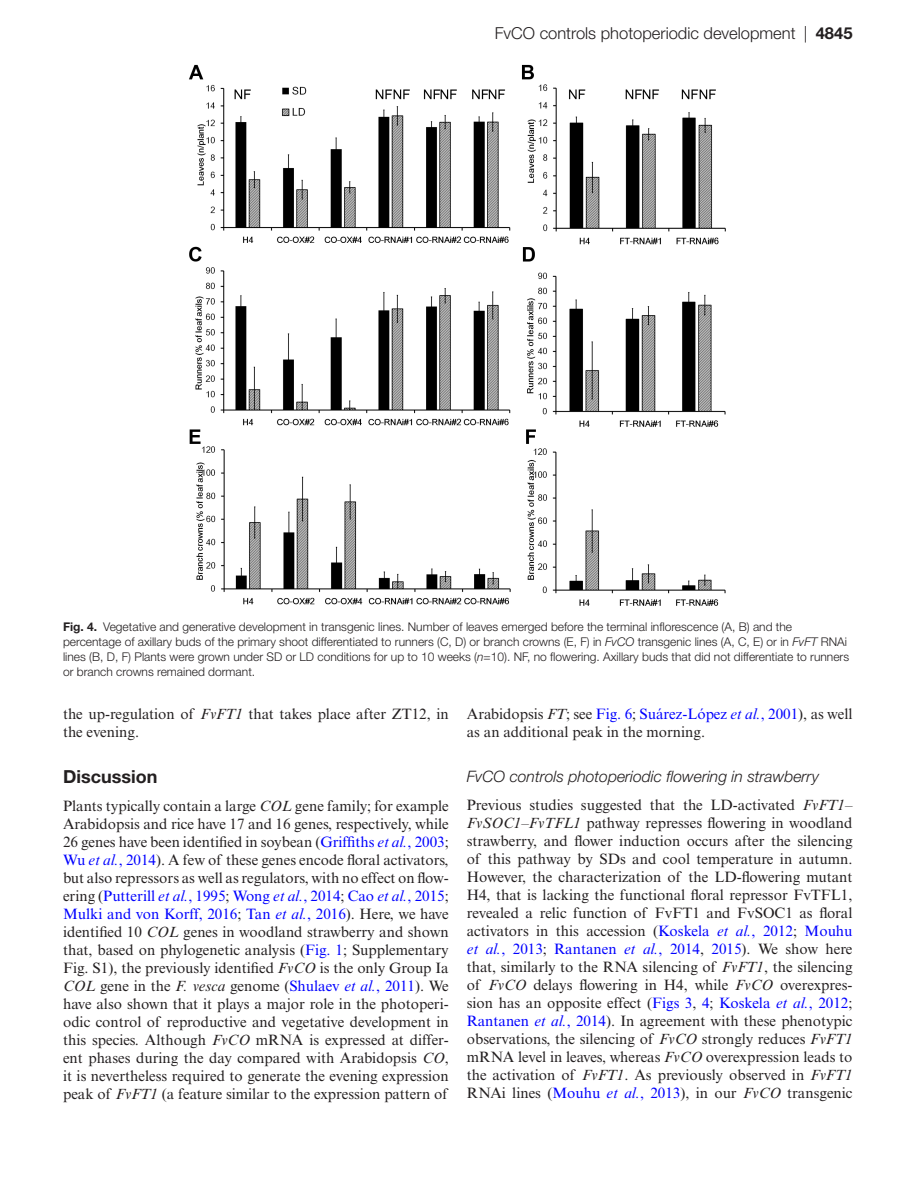
<style>
.page{position:relative;width:919px;height:1187px;background:#fff}
.page>*{position:absolute;margin:0;border:0;box-sizing:border-box;transform-origin:0 0}
.t1{font:700 18px "Helvetica Neue LT Std";color:#231f20}
.t2{font:300 16.5px "Helvetica Neue LT Std";color:#231f20}
.t3{font:italic 300 15.75px "Helvetica Neue LT Std";color:#231f20}
.t4{font:15px/18px "Times New Roman MT Std";color:#231f20}
.t5{font:300 12px/15px "Helvetica Neue LT Std";color:#231f20}
.s1{font-weight:700}
.s2{font-style:italic}
.s3{color:#00f}
.s4{font-style:italic;color:#00f}
</style>
<div class="page">
<img style="left:189px;top:64px;width:537px;height:542px">
<p class="t2" style="left:494px;top:23px;width:359px">FvCO controls photoperiodic development | <span class="s1">4845</span></p>
<p class="t5" style="left:63px;top:619px;width:787px"><span class="s1">Fig. 4.</span> Vegetative and generative development in transgenic lines. Number of leaves emerged before the terminal inflorescence (A, B) and the percentage of axillary buds of the primary shoot differentiated to runners (C, D) or branch crowns (E, F) in <span class="s2">FvCO</span> transgenic lines (A, C, E) or in <span class="s2">FvFT</span> RNAi lines (B, D, F) Plants were grown under SD or LD conditions for up to 10 weeks (<span class="s2">n</span>=10). NF, no flowering. Axillary buds that did not differentiate to runners or branch crowns remained dormant.</p>
<p class="t4" style="left:63px;top:704px;width:387px">the up-regulation of <span class="s2">FvFT1</span> that takes place after ZT12, in the evening.</p>
<p class="t1" style="left:63px;top:765px;width:96px">Discussion</p>
<p class="t4" style="left:63px;top:797px;width:387px;text-align:justify">Plants typically contain a large <span class="s2">COL</span> gene family; for example Arabidopsis and rice have 17 and 16 genes, respectively, while 26 genes have been identified in soybean (<span class="s3">Griffiths</span> <span class="s4">et al.</span><span class="s3">, 2003</span>; <span class="s3">Wu</span> <span class="s4">et al.</span><span class="s3">, 2014</span>). A few of these genes encode floral activators, but also repressors as well as regulators, with no effect on flow&shy;ering (<span class="s3">Putterill</span> <span class="s4">et al.</span><span class="s3">, 1995</span>; <span class="s3">Wong</span> <span class="s4">et al.</span><span class="s3">, 2014</span>; <span class="s3">Cao</span> <span class="s4">et al.</span><span class="s3">, 2015</span>; <span class="s3">Mulki and von Korff, 2016</span>; <span class="s3">Tan</span> <span class="s4">et al.</span><span class="s3">, 2016</span>). Here, we have identified 10 <span class="s2">COL</span> genes in woodland strawberry and shown that, based on phylogenetic analysis (<span class="s3">Fig. 1</span>; Supplementary Fig. S1), the previously identified <span class="s2">FvCO</span> is the only Group Ia <span class="s2">COL</span> gene in the <span class="s2">F. vesca</span> genome (<span class="s3">Shulaev</span> <span class="s4">et al.</span><span class="s3">, 2011</span>). We have also shown that it plays a major role in the photoperi&shy;odic control of reproductive and vegetative development in this species. Although <span class="s2">FvCO</span> mRNA is expressed at differ&shy;ent phases during the day compared with Arabidopsis <span class="s2">CO</span>, it is nevertheless required to generate the evening expression peak of <span class="s2">FvFT1</span> (a feature similar to the expression pattern of</p>
<p class="t4" style="left:467px;top:704px;width:387px">Arabidopsis <span class="s2">FT</span>; see <span class="s3">Fig. 6</span>; <span class="s3">Suárez-López</span> <span class="s4">et al.</span><span class="s3">, 2001</span>), as well as an additional peak in the morning.</p>
<p class="t3" style="left:466px;top:766px;width:354px">FvCO controls photoperiodic flowering in strawberry</p>
<p class="t4" style="left:466px;top:796px;width:387px;text-align:justify">Previous studies suggested that the LD-activated <span class="s2">FvFT1</span>– <span class="s2">FvSOC1</span>–<span class="s2">FvTFL1</span> pathway represses flowering in woodland strawberry, and flower induction occurs after the silencing of this pathway by SDs and cool temperature in autumn.<br>However, the characterization of the LD-flowering mutant H4, that is lacking the functional floral repressor FvTFL1, revealed a relic function of FvFT1 and FvSOC1 as floral activators in this accession (<span class="s3">Koskela</span> <span class="s4">et al.</span><span class="s3">, 2012</span>; <span class="s3">Mouhu </span><span class="s4">et al.</span><span class="s3">, 2013</span>; <span class="s3">Rantanen</span> <span class="s4">et al.</span><span class="s3">, 2014</span>, <span class="s3">2015</span>). We show here that, similarly to the RNA silencing of <span class="s2">FvFT1</span>, the silencing of <span class="s2">FvCO</span> delays flowering in H4, while <span class="s2">FvCO</span> overexpres&shy;sion has an opposite effect (<span class="s3">Figs 3</span>, <span class="s3">4</span>; <span class="s3">Koskela</span> <span class="s4">et al.</span><span class="s3">, 2012</span>; <span class="s3">Rantanen</span> <span class="s4">et al.</span><span class="s3">, 2014</span>). In agreement with these phenotypic observations, the silencing of <span class="s2">FvCO</span> strongly reduces <span class="s2">FvFT1 </span>mRNA level in leaves, whereas <span class="s2">FvCO</span> overexpression leads to the activation of <span class="s2">FvFT1</span>. As previously observed in <span class="s2">FvFT1<br></span>RNAi lines (<span class="s3">Mouhu</span> <span class="s4">et al.</span><span class="s3">, 2013</span>), in our <span class="s2">FvCO</span> transgenic</p>
</div>
